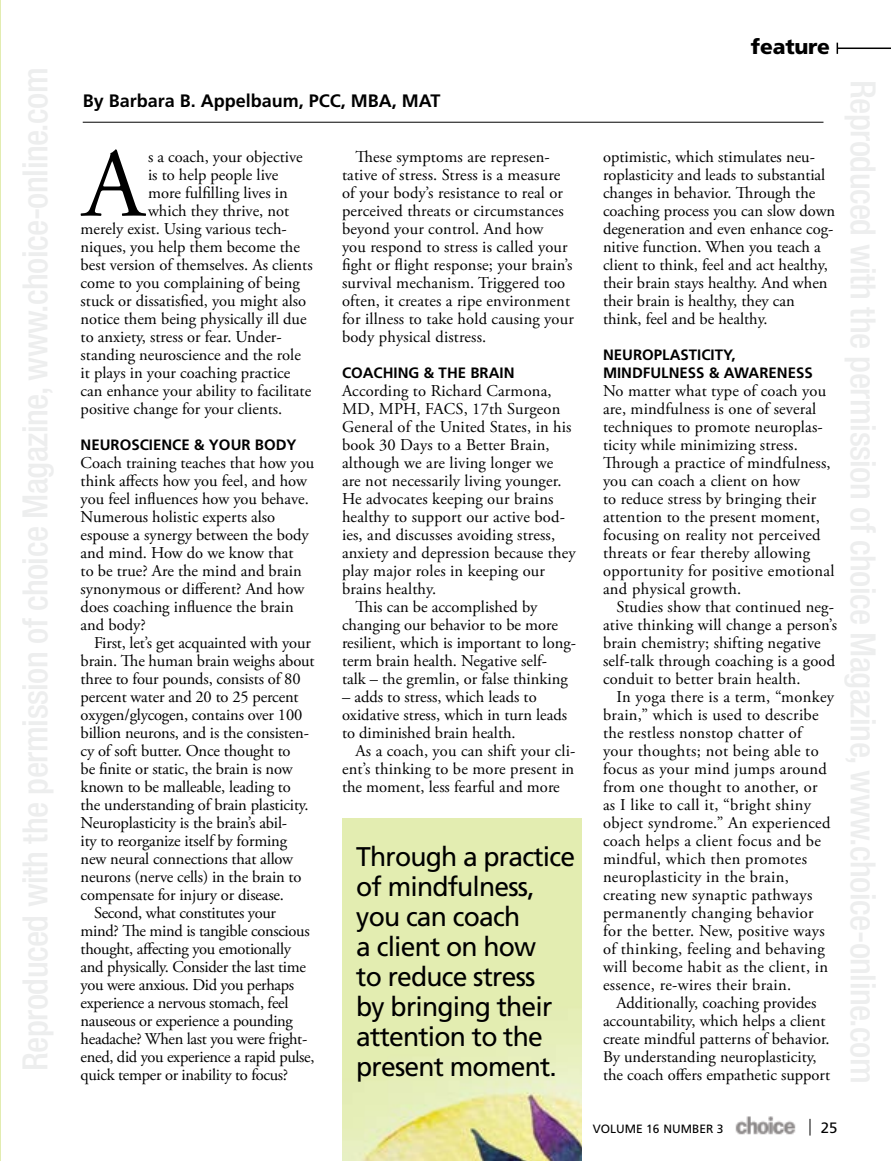
<style>
.page{position:relative;width:891px;height:1161px;background:#fff}
.page>*{position:absolute;margin:0;border:0;box-sizing:border-box;transform-origin:0 0}
.t1{font:97.95px "Adobe Garamond Pro";color:#000}
.t2{font:27px/30px "Frutiger";letter-spacing:-.03em;color:#000}
.t3{font:900 21px "Frutiger";letter-spacing:-.01em;color:#000}
.t4{font:700 18px "Frutiger";color:#000}
.t5{font:16.5px/18px "Adobe Garamond Pro";color:#000}
.t6{font:16.5px/18px "Adobe Garamond Pro";letter-spacing:.02em;color:#000}
.t7{font:16.5px "Adobe Garamond Pro";letter-spacing:-.02em;color:#000}
.t8{font:700 15px/18px "Frutiger";color:#000}
.t9{font:15px "Frutiger";color:#000}
.t10{font:12px "Frutiger";color:#000}
</style>
<div class="page">
<img style="left:0;top:0;width:1px;height:1161px">
<img style="left:735px;top:1116px;width:61px;height:19px">
<svg style="left:810px;top:1119px;width:1px;height:17px"></svg>
<hr style="left:837px;top:48px;width:54px;height:1px;background:#000">
<hr style="left:83px;top:122px;width:740px;height:1px;background:#000">
<img style="left:342px;top:818px;width:240px;height:343px">
<p class="t4" style="left:83px;top:90px;width:359px">By Barbara B. Appelbaum, PCC, MBA, MAT</p>
<h1 class="t1" style="left:83px;top:126px;width:63px">A</h1>
<p class="t5" style="left:148px;top:148px;width:156px">s a coach, your objective</p>
<p class="t5" style="left:148px;top:166px;width:132px">is to help people live</p>
<p class="t5" style="left:148px;top:184px;width:141px">more fulfilling lives in</p>
<p class="t5" style="left:148px;top:202px;width:143px">which they thrive, not</p>
<p class="t5" style="left:81px;top:220px;width:208px">merely exist. Using various tech-</p>
<p class="t5" style="left:81px;top:238px;width:221px">niques, you help them become the</p>
<p class="t5" style="left:81px;top:256px;width:234px">best version of themselves. As clients</p>
<p class="t5" style="left:81px;top:274px;width:221px">come to you complaining of being</p>
<p class="t5" style="left:81px;top:292px;width:227px">stuck or dissatisfied, you might also</p>
<p class="t5" style="left:81px;top:310px;width:227px">notice them being physically ill due</p>
<p class="t5" style="left:81px;top:328px;width:203px">to anxiety, stress or fear. Under-</p>
<p class="t5" style="left:81px;top:346px;width:222px">standing neuroscience and the role</p>
<p class="t5" style="left:81px;top:364px;width:211px">it plays in your coaching practice</p>
<p class="t5" style="left:81px;top:382px;width:232px">can enhance your ability to facilitate</p>
<p class="t5" style="left:81px;top:400px;width:203px">positive change for your clients.</p>
<p class="t8" style="left:81px;top:435px;width:217px">NEUROSCIENCE &amp; YOUR BODY</p>
<p class="t5" style="left:81px;top:454px;width:235px">Coach training teaches that how you think affects how you feel, and how you feel influences how you behave.<br>Numerous holistic experts also espouse a synergy between the body and mind. How do we know that<br>to be true? Are the mind and brain synonymous or different? And how does coaching influence the brain and body?</p>
<p class="t5" style="left:94px;top:634px;width:218px">First, let’s get acquainted with your</p>
<p class="t5" style="left:81px;top:652px;width:235px">brain. The human brain weighs about</p>
<p class="t5" style="left:81px;top:670px;width:221px">three to four pounds, consists of 80</p>
<p class="t5" style="left:81px;top:688px;width:220px">percent water and 20 to 25 percent</p>
<p class="t5" style="left:81px;top:706px;width:223px">oxygen/glycogen, contains over 100</p>
<p class="t5" style="left:81px;top:724px;width:230px">billion neurons, and is the consisten-</p>
<p class="t5" style="left:81px;top:742px;width:211px">cy of soft butter. Once thought to</p>
<p class="t5" style="left:81px;top:760px;width:213px">be finite or static, the brain is now</p>
<p class="t5" style="left:81px;top:778px;width:212px">known to be malleable, leading to</p>
<p class="t5" style="left:81px;top:796px;width:230px">the understanding of brain plasticity.</p>
<p class="t5" style="left:81px;top:814px;width:208px">Neuroplasticity is the brain’s abil-</p>
<p class="t5" style="left:81px;top:832px;width:208px">ity to reorganize itself by forming</p>
<p class="t5" style="left:81px;top:850px;width:214px">new neural connections that allow</p>
<p class="t5" style="left:81px;top:868px;width:222px">neurons (nerve cells) in the brain to</p>
<p class="t5" style="left:81px;top:886px;width:205px">compensate for injury or disease.</p>
<p class="t7" style="left:94px;top:903px;width:183px">Second, what constitutes your</p>
<p class="t7" style="left:81px;top:921px;width:231px">mind? The mind is tangible conscious</p>
<p class="t7" style="left:81px;top:939px;width:212px">thought, affecting you emotionally</p>
<p class="t7" style="left:81px;top:957px;width:227px">and physically. Consider the last time</p>
<p class="t7" style="left:81px;top:975px;width:215px">you were anxious. Did you perhaps</p>
<p class="t7" style="left:81px;top:993px;width:209px">experience a nervous stomach, feel</p>
<p class="t7" style="left:81px;top:1011px;width:214px">nauseous or experience a pounding</p>
<p class="t7" style="left:81px;top:1029px;width:228px">headache? When last you were fright-</p>
<p class="t7" style="left:81px;top:1047px;width:236px">ened, did you experience a rapid pulse,</p>
<p class="t7" style="left:81px;top:1065px;width:209px">quick temper or inability to focus?</p>
<p class="t5" style="left:342px;top:148px;width:233px;text-indent:13px">These symptoms are represen&shy;tative of stress. Stress is a measure of your body’s resistance to real or perceived threats or circumstances beyond your control. And how<br>you respond to stress is called your fight or flight response; your brain’s survival mechanism. Triggered too often, it creates a ripe environment for illness to take hold causing your body physical distress.</p>
<p class="t8" style="left:342px;top:363px;width:174px">COACHING &amp; THE BRAIN</p>
<p class="t5" style="left:342px;top:382px;width:211px">According to Richard Carmona,</p>
<p class="t5" style="left:342px;top:400px;width:220px">MD, MPH, FACS, 17th Surgeon</p>
<p class="t5" style="left:342px;top:418px;width:231px">General of the United States, in his</p>
<p class="t5" style="left:342px;top:436px;width:209px">book 30 Days to a Better Brain,</p>
<p class="t5" style="left:342px;top:454px;width:213px">although we are living longer we</p>
<p class="t5" style="left:342px;top:472px;width:221px">are not necessarily living younger.</p>
<p class="t5" style="left:342px;top:490px;width:213px">He advocates keeping our brains</p>
<p class="t5" style="left:342px;top:508px;width:224px">healthy to support our active bod-</p>
<p class="t5" style="left:342px;top:526px;width:215px">ies, and discusses avoiding stress,</p>
<p class="t5" style="left:342px;top:544px;width:235px">anxiety and depression because they</p>
<p class="t5" style="left:342px;top:562px;width:205px">play major roles in keeping our</p>
<p class="t5" style="left:342px;top:580px;width:96px">brains healthy.</p>
<p class="t5" style="left:355px;top:598px;width:184px">This can be accomplished by</p>
<p class="t5" style="left:342px;top:616px;width:218px">changing our behavior to be more</p>
<p class="t5" style="left:342px;top:634px;width:236px">resilient, which is important to long-</p>
<p class="t5" style="left:342px;top:652px;width:207px">term brain health. Negative self-</p>
<p class="t5" style="left:342px;top:670px;width:227px">talk – the gremlin, or false thinking</p>
<p class="t5" style="left:342px;top:688px;width:227px">– adds to stress, which leads to oxidative stress, which in turn leads to diminished brain health.</p>
<p class="t5" style="left:342px;top:742px;width:235px;text-align:justify;text-indent:13px">As a coach, you can shift your cli&shy;ent’s thinking to be more present in the moment, less fearful and more</p>
<h2 class="t2" style="left:356px;top:841px;width:220px">Through a practice of mindfulness, you can coach<br>a client on how<br>to reduce stress<br>by bringing their attention to the present moment.</h2>
<p class="t3" style="left:751px;top:34px;width:80px">feature</p>
<p class="t5" style="left:603px;top:148px;width:234px">optimistic, which stimulates neu&shy;roplasticity and leads to substantial changes in behavior. Through the coaching process you can slow down degeneration and even enhance cog&shy;nitive function. When you teach a client to think, feel and act healthy, their brain stays healthy. And when their brain is healthy, they can think, feel and be healthy.</p>
<p class="t8" style="left:603px;top:345px;width:211px">NEUROPLASTICITY,<br>MINDFULNESS &amp; AWARENESS</p>
<p class="t5" style="left:603px;top:382px;width:233px">No matter what type of coach you are, mindfulness is one of several techniques to promote neuroplas&shy;ticity while minimizing stress.<br>Through a practice of mindfulness, you can coach a client on how<br>to reduce stress by bringing their attention to the present moment, focusing on reality not perceived threats or fear thereby allowing opportunity for positive emotional and physical growth.</p>
<p class="t5" style="left:603px;top:598px;width:236px;text-indent:13px">Studies show that continued neg&shy;ative thinking will change a person’s brain chemistry; shifting negative self-talk through coaching is a good conduit to better brain health.</p>
<p class="t6" style="left:603px;top:688px;width:233px;text-indent:13px">In yoga there is a term, “monkey brain,” which is used to describe the restless nonstop chatter of your thoughts; not being able to focus as your mind jumps around from one thought to another, or<br>as I like to call it, “bright shiny object syndrome.” An experienced coach helps a client focus and be mindful, which then promotes neuroplasticity in the brain, creating new synaptic pathways permanently changing behavior for the better. New, positive ways of thinking, feeling and behaving will become habit as the client, in essence, re-wires their brain.</p>
<p class="t5" style="left:603px;top:994px;width:229px;text-indent:13px">Additionally, coaching provides accountability, which helps a client create mindful patterns of behavior.<br>By understanding neuroplasticity, the coach offers empathetic support</p>
<p class="t10" style="left:593px;top:1121px;width:132px">VOLUME 16 NUMBER 3</p>
<p class="t9" style="left:821px;top:1119px;width:18px">25</p>
</div>
